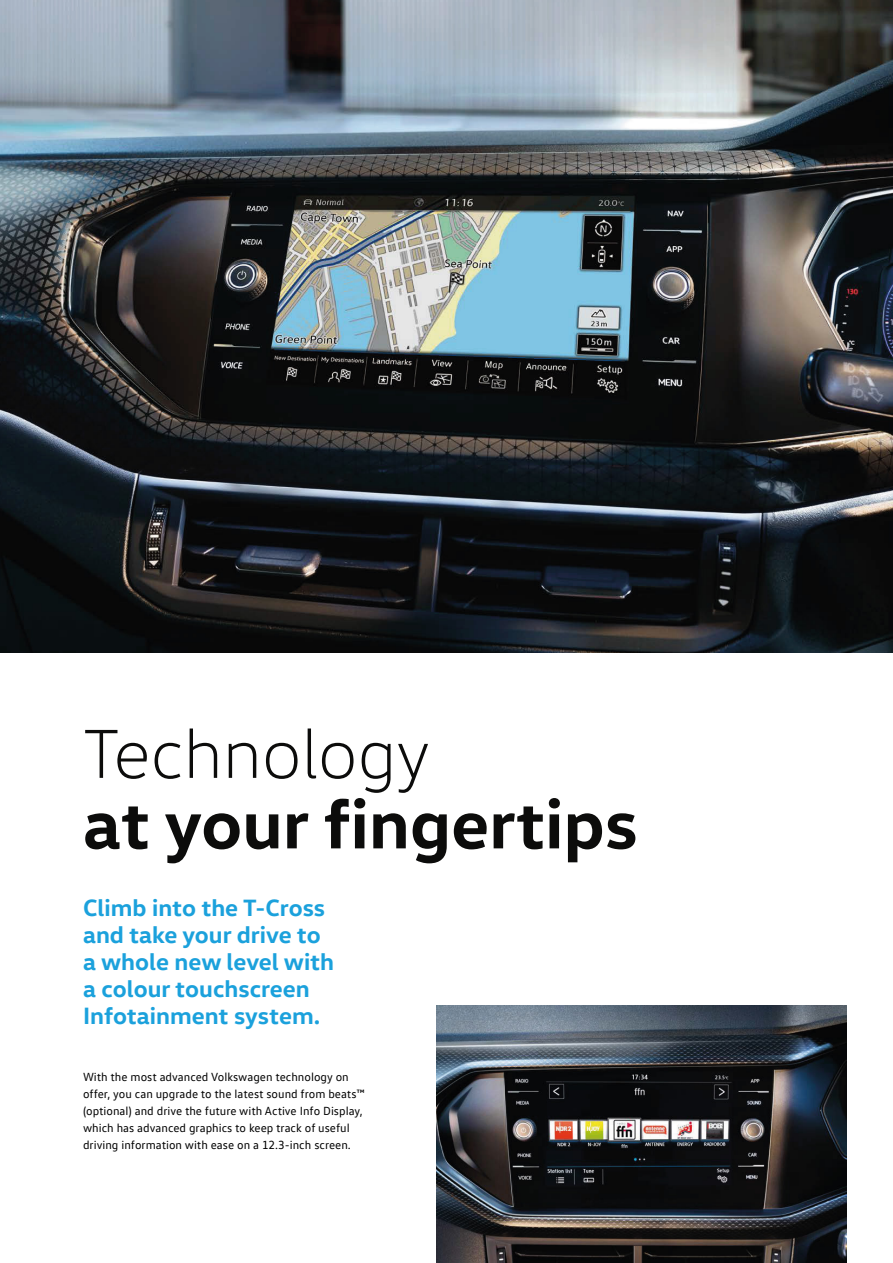
<style>
.page{position:relative;width:893px;height:1263px;background:#fff}
.page>*{position:absolute;margin:0;border:0;box-sizing:border-box;transform-origin:0 0}
.t1{font:700 70.5px "VW Head";color:#0c0c0b}
.t2{font:300 70.5px "VW Head";color:#0c0c0b}
.t3{font:700 24px/27px "VW Head";color:#1ba1dc}
.t4{font:12px/17px "VW Text";color:#000100}
</style>
<div class="page">
<img style="left:436px;top:1005px;width:410px;height:258px">
<img style="left:0;top:0;width:893px;height:652px">
<h1 class="t2" style="left:83px;top:712px;width:348px">Technology</h1>
<h1 class="t1" style="left:83px;top:778px;width:556px">at your fingertips</h1>
<h2 class="t3" style="left:83px;top:893px;width:253px">Climb into the T-Cross and take your drive to a whole new level with a colour touchscreen<br>Infotainment system.</h2>
<p class="t4" style="left:83px;top:1068px;width:284px">With the most advanced Volkswagen technology on offer, you can upgrade to the latest sound from beats™ (optional) and drive the future with Active Info Display, which has advanced graphics to keep track of useful driving information with ease on a 12.3-inch screen.</p>
</div>
